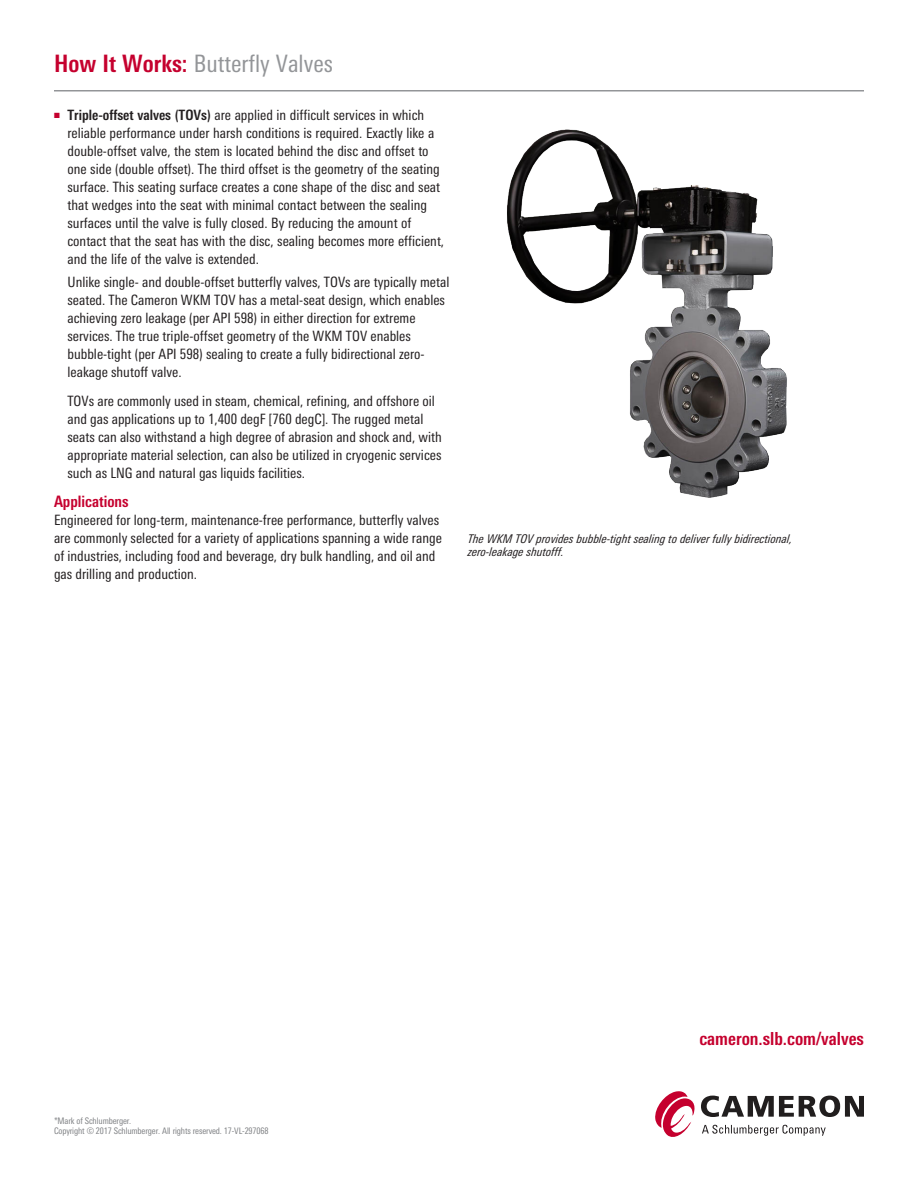
<style>
.page{position:relative;width:918px;height:1188px;background:#fff}
.page>*{position:absolute;margin:0;border:0;box-sizing:border-box;transform-origin:0 0}
.headline-2nd_Page{font:condensed 24px "Univers Next Pro";color:#939598}
.URL{font:700 condensed 18px "Univers Next Pro";color:#c5002e}
.Body_Head{font:700 condensed 15.75px "Univers Next Pro";color:#c5002e}
.Body_Text{font:condensed 14.25px/18px "Univers Next Pro";color:#231f20}
.t1{font:italic condensed 12px/13.5px "Univers Next Pro";color:#231f20}
.Boilerplate__docket{font:condensed 9px "Univers Next Pro";letter-spacing:-.015em;color:#808285}
.s1{font-weight:700;color:#c5002e}
.s2{font-weight:700}
</style>
<div class="page">
<svg style="left:655px;top:1091px;width:209px;height:46px"></svg>
<img style="left:507px;top:129px;width:280px;height:369px">
<hr style="left:54px;top:90px;width:810px;height:2px;background:#939598">
<p class="headline-2nd_Page" style="left:54px;top:50px;width:281px"><span class="s1">How It Works:</span> Butterfly Valves</p>
<p class="Body_Text" style="left:68px;top:106px;width:378px;text-indent:-14px"><sup>■</sup> <span class="s2">Triple-offset valves (TOVs)</span> are applied in difficult services in which reliable performance under harsh conditions is required. Exactly like a double-offset valve, the stem is located behind the disc and offset to one side (double offset). The third offset is the geometry of the seating surface. This seating surface creates a cone shape of the disc and seat that wedges into the seat with minimal contact between the sealing surfaces until the valve is fully closed. By reducing the amount of contact that the seat has with the disc, sealing becomes more efficient, and the life of the valve is extended.</p>
<p class="Body_Text" style="left:67px;top:273px;width:383px">Unlike single- and double-offset butterfly valves, TOVs are typically metal seated. The Cameron WKM TOV has a metal-seat design, which enables achieving zero leakage (per API 598) in either direction for extreme services. The true triple-offset geometry of the WKM TOV enables bubble-tight (per API 598) sealing to create a fully bidirectional zero&shy;leakage shutoff valve.</p>
<p class="Body_Text" style="left:67px;top:392px;width:376px">TOVs are commonly used in steam, chemical, refining, and offshore oil and gas applications up to 1,400 degF [760 degC]. The rugged metal seats can also withstand a high degree of abrasion and shock and, with appropriate material selection, can also be utilized in cryogenic services such as LNG and natural gas liquids facilities.</p>
<p class="Body_Head" style="left:54px;top:493px;width:76px">Applications</p>
<p class="Body_Text" style="left:54px;top:511px;width:389px">Engineered for long-term, maintenance-free performance, butterfly valves are commonly selected for a variety of applications spanning a wide range of industries, including food and beverage, dry bulk handling, and oil and gas drilling and production.</p>
<p class="t1" style="left:468px;top:532px;width:326px">The WKM TOV provides bubble-tight sealing to deliver fully bidirectional, zero-leakage shutofff.</p>
<p class="Boilerplate__docket" style="left:54px;top:1115px;width:79px">*Mark of Schlumberger.</p>
<p class="Boilerplate__docket" style="left:54px;top:1126px;width:216px">Copyright © 2017 Schlumberger. All rights reserved. 17-VL-297068</p>
<p class="URL" style="left:699px;top:1028px;width:166px">cameron.slb.com/valves</p>
</div>
